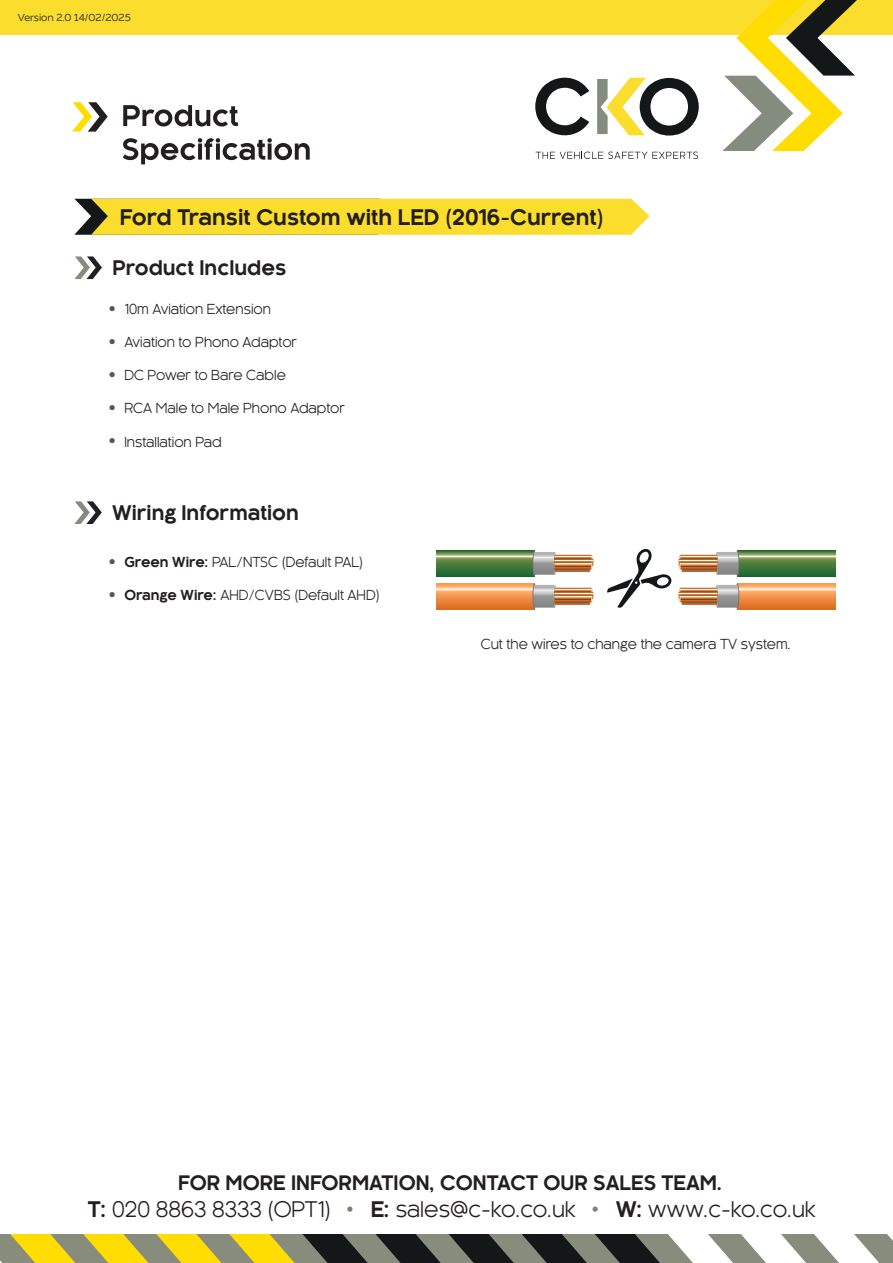
<style>
.page{position:relative;width:893px;height:1263px;background:#fff}
.page>*{position:absolute;margin:0;border:0;box-sizing:border-box;transform-origin:0 0}
.t1{font:21px "Kaleko 205 W00";color:#231f20}
.t2{font:700 21px "Kaleko 205 W00";color:#231f20}
.t3{font:700 19.65px "Kaleko 205 W00";color:#231f20}
.t4{font:700 19.5px "Kaleko 205 W00";color:#231f20}
.t5{font:13.5px "Kaleko 205 W00";color:#231f20}
.t6{font:300 10.5px "Naste";color:#231f20}
.s1{font-size:25.5px;color:#54565b}
.s2{font-weight:700}
</style>
<div class="page">
<svg style="left:347px;top:1206px;width:5px;height:6px"></svg>
<svg style="left:593px;top:1206px;width:5px;height:6px"></svg>
<svg style="left:0;top:1234px;width:892px;height:29px;background:#928f61"></svg>
<svg style="left:74px;top:199px;width:575px;height:36px;background:#f2d733"></svg>
<div style="left:0;top:0;width:893px;height:35px;background:#fadd2d"></div>
<svg style="left:72px;top:102px;width:36px;height:30px"></svg>
<svg style="left:123px;top:105px;width:115px;height:22px"></svg>
<svg style="left:123px;top:138px;width:187px;height:26px"></svg>
<svg style="left:536px;top:152px;width:162px;height:7px"></svg>
<svg style="left:535px;top:78px;width:54px;height:57px"></svg>
<svg style="left:597px;top:78px;width:102px;height:58px"></svg>
<svg style="left:722px;top:0;width:135px;height:151px"></svg>
<svg style="left:75px;top:256px;width:27px;height:23px"></svg>
<svg style="left:74px;top:501px;width:28px;height:23px"></svg>
<svg style="left:738px;top:550px;width:98px;height:26px;background:#57864c"></svg>
<svg style="left:735px;top:550px;width:4px;height:26px"></svg>
<svg style="left:678px;top:552px;width:60px;height:23px"></svg>
<svg style="left:436px;top:583px;width:97px;height:26px;background:#f19a57"></svg>
<svg style="left:532px;top:583px;width:4px;height:26px"></svg>
<svg style="left:533px;top:585px;width:61px;height:23px"></svg>
<svg style="left:436px;top:550px;width:97px;height:26px;background:#57864c"></svg>
<svg style="left:532px;top:550px;width:4px;height:26px"></svg>
<svg style="left:533px;top:552px;width:61px;height:23px"></svg>
<svg style="left:607px;top:549px;width:65px;height:59px"></svg>
<svg style="left:738px;top:583px;width:98px;height:26px;background:#f19a57"></svg>
<svg style="left:735px;top:583px;width:4px;height:26px"></svg>
<svg style="left:678px;top:585px;width:60px;height:23px"></svg>
<p class="t6" style="left:18px;top:10px;width:114px">Version 2.0 14/02/2025</p>
<h1 class="t2" style="left:120px;top:205px;width:486px">Ford Transit Custom with LED (2016-Current)</h1>
<h2 class="t3" style="left:112px;top:257px;width:175px">Product Includes</h2>
<p class="t5" style="left:107px;top:302px;width:165px"><span class="s1">•</span> 10m Aviation Extension</p>
<p class="t5" style="left:107px;top:335px;width:191px"><span class="s1">•</span> Aviation to Phono Adaptor</p>
<p class="t5" style="left:107px;top:368px;width:180px"><span class="s1">•</span> DC Power to Bare Cable</p>
<p class="t5" style="left:107px;top:401px;width:239px"><span class="s1">•</span> RCA Male to Male Phono Adaptor</p>
<p class="t5" style="left:107px;top:434px;width:116px"><span class="s1">•</span> Installation Pad</p>
<h2 class="t3" style="left:112px;top:502px;width:188px">Wiring Information</h2>
<p class="t5" style="left:107px;top:554px;width:257px"><span class="s1">•</span> <span class="s2">Green Wire:</span> PAL/NTSC (Default PAL)</p>
<p class="t5" style="left:107px;top:587px;width:274px"><span class="s1">•</span> <span class="s2">Orange Wire:</span> AHD/CVBS (Default AHD)</p>
<p class="t5" style="left:481px;top:636px;width:311px">Cut the wires to change the camera TV system.</p>
<h3 class="t4" style="left:178px;top:1172px;width:546px">FOR MORE INFORMATION, CONTACT OUR SALES TEAM.</h3>
<h1 class="t1" style="left:88px;top:1198px;width:245px"><span class="s2">T:</span> 020 8863 8333 (OPT1)</h1>
<h1 class="t1" style="left:371px;top:1198px;width:207px"><span class="s2">E:</span> sales@c-ko.co.uk</h1>
<h1 class="t1" style="left:616px;top:1198px;width:202px"><span class="s2">W:</span> www.c-ko.co.uk</h1>
</div>
